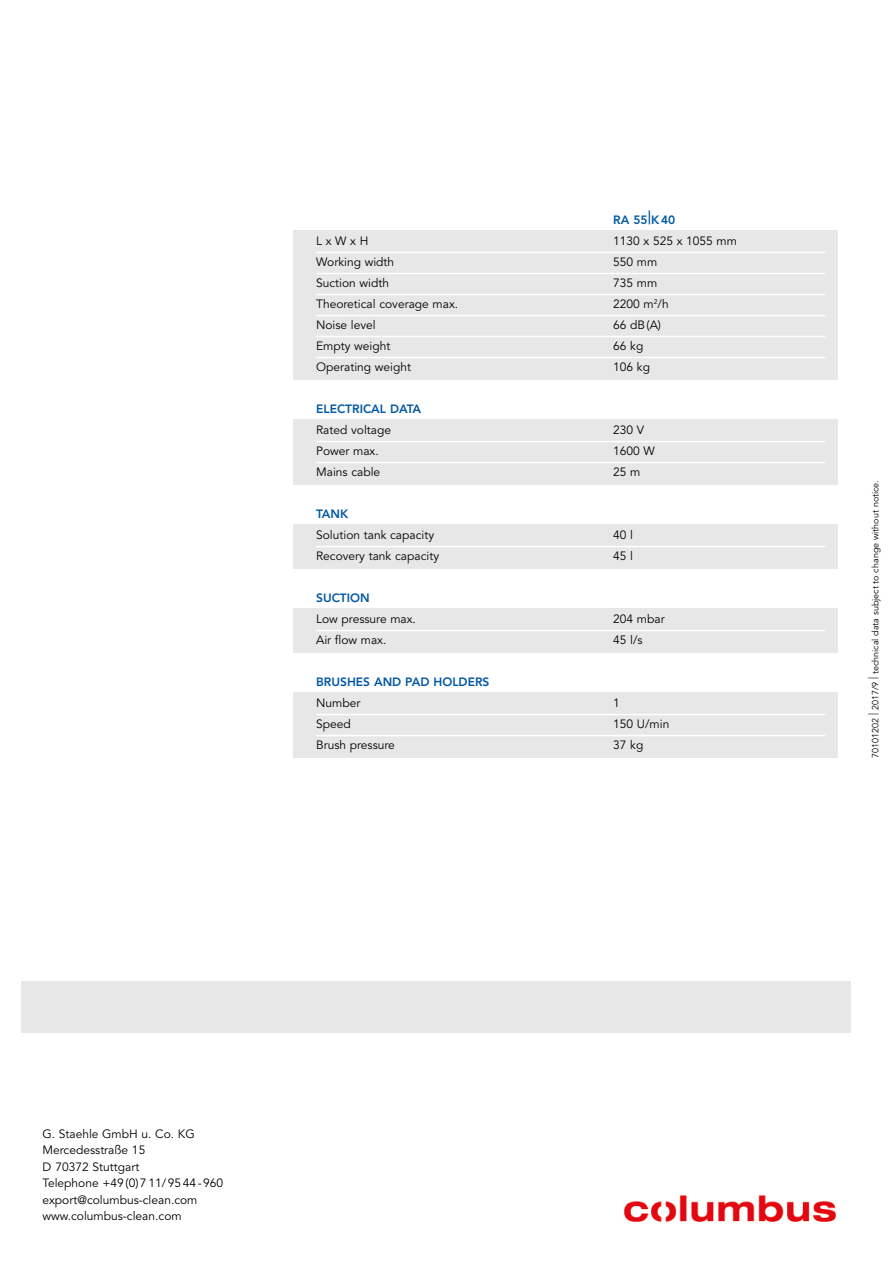
<style>
.page{position:relative;width:893px;height:1263px;background:#fff}
.page>*{position:absolute;margin:0;border:0;box-sizing:border-box;transform-origin:0 0}
.t1{font:12px/16.5px "Avenir";color:#000}
.t2{font:800 12px "Avenir";color:#0058a5}
.t3{font:9px "Avenir";color:#000}
.s1{font-size:18px}
.s2{font-size:13.5px}
</style>
<div class="page">
<div style="left:21px;top:982px;width:829px;height:51px;background:#e7e7e7"></div>
<img style="left:624px;top:1195px;width:212px;height:27px">
<div style="left:293px;top:231px;width:545px;height:527px;background:#e7e7e7"></div>
<div style="left:293px;top:380px;width:545px;height:38px;background:#fff"></div>
<div style="left:293px;top:485px;width:545px;height:38px;background:#fff"></div>
<div style="left:293px;top:569px;width:545px;height:38px;background:#fff"></div>
<div style="left:293px;top:653px;width:545px;height:38px;background:#fff"></div>
<hr style="left:316px;top:252px;width:509px;height:1px;background:#fff">
<hr style="left:316px;top:273px;width:509px;height:1px;background:#fff">
<hr style="left:316px;top:294px;width:509px;height:1px;background:#fff">
<hr style="left:316px;top:315px;width:509px;height:1px;background:#fff">
<hr style="left:316px;top:336px;width:509px;height:1px;background:#fff">
<hr style="left:316px;top:357px;width:509px;height:1px;background:#fff">
<hr style="left:316px;top:441px;width:509px;height:1px;background:#fff">
<hr style="left:316px;top:462px;width:509px;height:1px;background:#fff">
<hr style="left:316px;top:546px;width:509px;height:1px;background:#fff">
<hr style="left:316px;top:630px;width:509px;height:1px;background:#fff">
<hr style="left:316px;top:714px;width:509px;height:1px;background:#fff">
<hr style="left:316px;top:735px;width:509px;height:1px;background:#fff">
<p class="t2" style="left:613px;top:215px;width:64px">RA 55 <span class="s1">|</span> K 40</p>
<p class="t1" style="left:316px;top:234px;width:54px">L x W x H</p>
<p class="t1" style="left:613px;top:234px;width:125px">1130 x 525 x 1055 mm</p>
<p class="t1" style="left:316px;top:255px;width:80px">Working width</p>
<p class="t1" style="left:613px;top:255px;width:46px">550 mm</p>
<p class="t1" style="left:316px;top:276px;width:74px">Suction width</p>
<p class="t1" style="left:613px;top:276px;width:46px">735 mm</p>
<p class="t1" style="left:316px;top:297px;width:144px">Theoretical coverage max.</p>
<p class="t1" style="left:613px;top:297px;width:57px">2200 m<sup>2</sup>/h</p>
<p class="t1" style="left:316px;top:318px;width:61px">Noise level</p>
<p class="t1" style="left:613px;top:318px;width:49px">66 dB (A)</p>
<p class="t1" style="left:316px;top:339px;width:76px">Empty weight</p>
<p class="t1" style="left:613px;top:339px;width:32px">66 kg</p>
<p class="t1" style="left:316px;top:360px;width:96px">Operating weight</p>
<p class="t1" style="left:613px;top:360px;width:38px">106 kg</p>
<p class="t2" style="left:316px;top:404px;width:107px">ELECTRICAL DATA</p>
<p class="t1" style="left:316px;top:423px;width:76px">Rated voltage</p>
<p class="t1" style="left:613px;top:423px;width:33px">230 V</p>
<p class="t1" style="left:316px;top:444px;width:64px">Power max.</p>
<p class="t1" style="left:613px;top:444px;width:43px">1600 W</p>
<p class="t1" style="left:316px;top:465px;width:66px">Mains cable</p>
<p class="t1" style="left:613px;top:465px;width:29px">25 m</p>
<p class="t2" style="left:316px;top:509px;width:34px">TANK</p>
<p class="t1" style="left:316px;top:528px;width:120px">Solution tank capacity</p>
<p class="t1" style="left:613px;top:528px;width:21px">40 l</p>
<p class="t1" style="left:316px;top:549px;width:124px">Recovery tank capacity</p>
<p class="t1" style="left:613px;top:549px;width:21px">45 l</p>
<p class="t2" style="left:316px;top:593px;width:55px">SUCTION</p>
<p class="t1" style="left:316px;top:612px;width:101px">Low pressure max.</p>
<p class="t1" style="left:613px;top:612px;width:53px">204 mbar</p>
<p class="t1" style="left:316px;top:633px;width:72px">Air flow max.</p>
<p class="t1" style="left:613px;top:633px;width:31px">45 l/s</p>
<p class="t2" style="left:316px;top:677px;width:175px">BRUSHES AND PAD HOLDERS</p>
<p class="t1" style="left:316px;top:696px;width:46px">Number</p>
<p class="t1" style="left:613px;top:696px;width:8px">1</p>
<p class="t1" style="left:316px;top:717px;width:36px">Speed</p>
<p class="t1" style="left:613px;top:717px;width:58px">150 U/min</p>
<p class="t1" style="left:316px;top:738px;width:80px">Brush pressure</p>
<p class="t1" style="left:613px;top:738px;width:32px">37 kg</p>
<p class="t3" style="left:872px;top:757px;width:279px;rotate:-90deg">70101202 <span class="s2">|</span> 2017/9 <span class="s2">|</span> technical data subject to change without notice.</p>
<p class="t1" style="left:43px;top:1127px;width:182px">G. Staehle GmbH u. Co. KG<br>Mercedesstraße 15<br>D 70372 Stuttgart<br>Telephone +49 (0) 7 11/ 95 44 - 960 export@columbus-clean.com www.columbus-clean.com</p>
</div>
